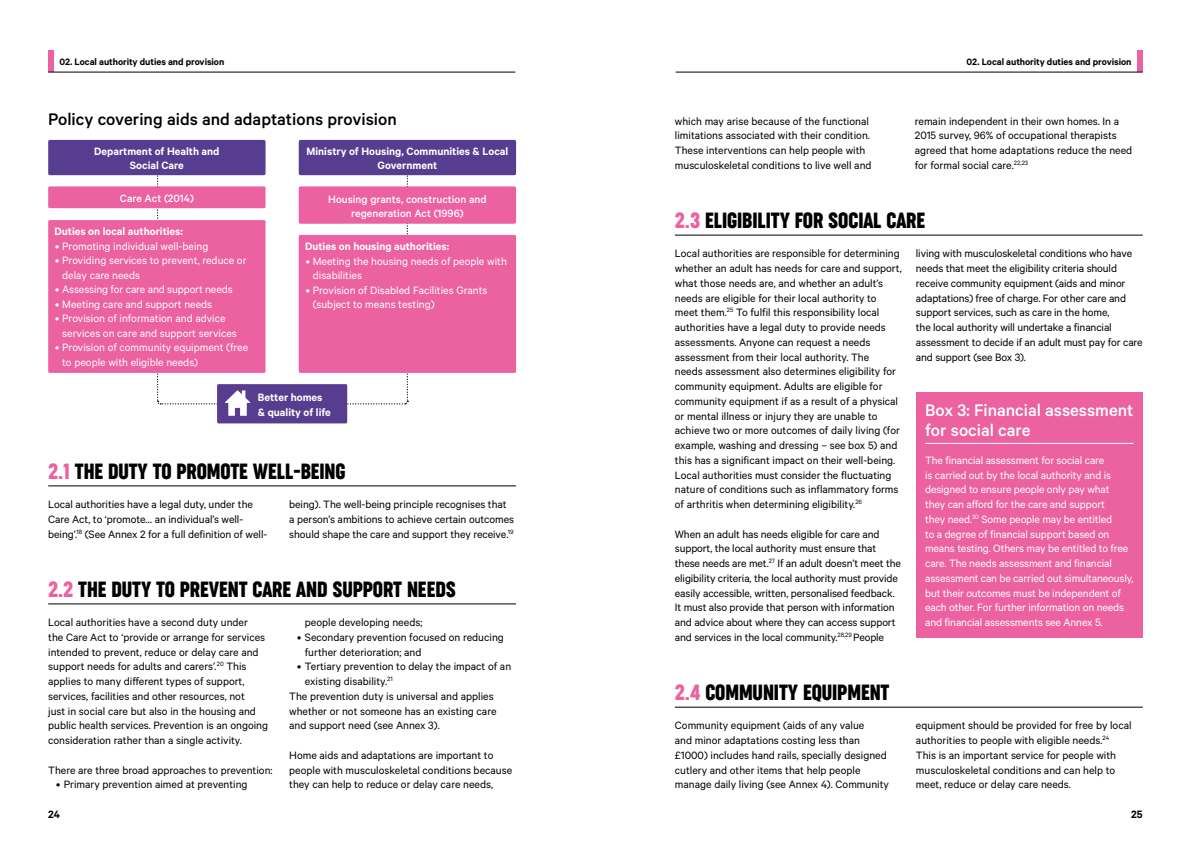
<style>
.page{position:relative;width:1191px;height:842px;background:#fff}
.page>*{position:absolute;margin:0;border:0;box-sizing:border-box;transform-origin:0 0}
.t1{font:21px "Versus Arthritis Display";letter-spacing:-.005em;color:#000}
.t2{font:500 18.9px "Calibre";color:#000}
.t3{font:500 18.9px/20px "Calibre";color:#fff}
.t4{font:12px/14.7px "Calibre";color:#000}
.t5{font:12px/14.7px "Calibre";letter-spacing:-.01em;color:#fff}
.t6{font:600 12px/13.5px "Calibre";color:#fff;text-align:center}
.t7{font:500 12px/14.5px "Calibre";color:#fff;text-align:center}
.t8{font:600 12px "Calibre";color:#000}
.t9{font:600 10.5px "Calibre";letter-spacing:-.005em;color:#000}
.s1{color:#ec619f}
</style>
<div class="page">
<div style="left:1137px;top:51px;width:5px;height:21px;background:#ec619f"></div>
<div style="left:48px;top:51px;width:6px;height:21px;background:#ec619f"></div>
<hr style="left:675px;top:72px;width:467px;height:1px;background:#000">
<hr style="left:48px;top:72px;width:467px;height:1px;background:#000">
<hr style="left:48px;top:486px;width:468px;height:1px;background:#000">
<hr style="left:675px;top:235px;width:467px;height:1px;background:#000">
<hr style="left:675px;top:707px;width:467px;height:1px;background:#000">
<hr style="left:48px;top:604px;width:468px;height:1px;background:#000">
<div style="left:916px;top:393px;width:226px;height:245px;background:#ec619f"></div>
<hr style="left:925px;top:443px;width:208px;height:1px;background:#fff">
<svg style="left:345px;top:175px;width:63px;height:230px"></svg>
<div style="left:48px;top:140px;width:217px;height:35px;background:#573d90;border-radius:2px"></div>
<div style="left:299px;top:186px;width:217px;height:38px;background:#ec619f;border-radius:2px"></div>
<div style="left:48px;top:186px;width:217px;height:22px;background:#ec619f;border-radius:2px"></div>
<div style="left:48px;top:220px;width:217px;height:153px;background:#ec619f;border-radius:2px"></div>
<div style="left:217px;top:384px;width:130px;height:39px;background:#573d90;border-radius:2px"></div>
<div style="left:299px;top:235px;width:217px;height:138px;background:#ec619f;border-radius:2px"></div>
<div style="left:299px;top:140px;width:217px;height:35px;background:#573d90;border-radius:2px"></div>
<svg style="left:157px;top:175px;width:94px;height:241px"></svg>
<p class="t9" style="left:60px;top:55px;width:166px">02. Local authority duties and provision</p>
<p class="t9" style="left:966px;top:55px;width:166px">02. Local authority duties and provision</p>
<h2 class="t2" style="left:48px;top:108px;width:350px">Policy covering aids and adaptations provision</h2>
<p class="t4" style="left:675px;top:113px;width:198px">which may arise because of the functional limitations associated with their condition.<br>These interventions can help people with musculoskeletal conditions to live well and</p>
<p class="t4" style="left:915px;top:113px;width:219px">remain independent in their own homes. In a 2015 survey, 96% of occupational therapists agreed that home adaptations reduce the need for formal social care.<sup>22,23</sup></p>
<p class="t6" style="left:94px;top:144px;width:127px">Department of Health and<br>Social Care</p>
<p class="t6" style="left:306px;top:144px;width:203px">Ministry of Housing, Communities &amp; Local<br>Government</p>
<p class="t7" style="left:120px;top:190px;width:75px">Care Act (2014)</p>
<p class="t6" style="left:55px;top:225px;width:130px">Duties on local authorities:</p>
<p class="t5" style="left:55px;top:238px;width:155px">• Promoting individual well-being</p>
<p class="t5" style="left:62px;top:253px;width:186px;text-indent:-7px">• Providing services to prevent, reduce or delay care needs</p>
<p class="t5" style="left:55px;top:282px;width:179px">• Assessing for care and support needs</p>
<p class="t5" style="left:55px;top:296px;width:159px">• Meeting care and support needs</p>
<p class="t5" style="left:62px;top:311px;width:176px;text-indent:-7px">• Provision of information and advice services on care and support services</p>
<p class="t5" style="left:62px;top:340px;width:187px;text-indent:-7px">• Provision of community equipment (free to people with eligible needs)</p>
<p class="t7" style="left:328px;top:191px;width:160px">Housing grants, construction and regeneration Act (1996)</p>
<p class="t6" style="left:305px;top:239px;width:145px">Duties on housing authorities:</p>
<p class="t5" style="left:313px;top:253px;width:196px;text-indent:-7px">• Meeting the housing needs of people with disabilities</p>
<p class="t5" style="left:313px;top:282px;width:176px;text-indent:-7px">• Provision of Disabled Facilities Grants (subject to means testing)</p>
<p class="t6" style="left:258px;top:390px;width:75px;line-height:14.5px;text-align:left">Better homes &amp; quality of life</p>
<h1 class="t1" style="left:48px;top:459px;width:298px"><span class="s1">2.1</span> THE DUTY TO PROMOTE WELL-BEING</h1>
<p class="t4" style="left:48px;top:496px;width:221px">Local authorities have a legal duty, under the<br>Care Act, to ‘promote… an individual’s well&shy;being’.<sup>18</sup> (See Annex 2 for a full definition of well-</p>
<p class="t4" style="left:289px;top:496px;width:226px">being). The well-being principle recognises that a person’s ambitions to achieve certain outcomes should shape the care and support they receive.<sup>19</sup></p>
<h1 class="t1" style="left:48px;top:577px;width:409px"><span class="s1">2.2</span> THE DUTY TO PREVENT CARE AND SUPPORT NEEDS</h1>
<p class="t4" style="left:48px;top:614px;width:221px">Local authorities have a second duty under<br>the Care Act to ‘provide or arrange for services intended to prevent, reduce or delay care and support needs for adults and carers’.<sup>20</sup> This applies to many different types of support, services, facilities and other resources, not<br>just in social care but also in the housing and public health services. Prevention is an ongoing consideration rather than a single activity.</p>
<p class="t4" style="left:48px;top:762px;width:226px">There are three broad approaches to prevention:</p>
<p class="t4" style="left:56px;top:777px;width:193px">• Primary prevention aimed at preventing</p>
<p class="t4" style="left:305px;top:614px;width:119px">people developing needs;</p>
<p class="t4" style="left:305px;top:629px;width:200px;text-indent:-8px">• Secondary prevention focused on reducing further deterioration; and</p>
<p class="t4" style="left:297px;top:659px;width:216px">• Tertiary prevention to delay the impact of an</p>
<p class="t4" style="left:305px;top:673px;width:89px">existing disability.<sup>21</sup></p>
<p class="t4" style="left:289px;top:688px;width:206px">The prevention duty is universal and applies</p>
<p class="t4" style="left:289px;top:703px;width:209px">whether or not someone has an existing care</p>
<p class="t4" style="left:289px;top:718px;width:152px">and support need (see Annex 3).</p>
<p class="t4" style="left:289px;top:747px;width:224px">Home aids and adaptations are important to people with musculoskeletal conditions because they can help to reduce or delay care needs,</p>
<h1 class="t1" style="left:675px;top:208px;width:242px"><span class="s1">2.3</span> ELIGIBILITY FOR SOCIAL CARE</h1>
<p class="t4" style="left:675px;top:246px;width:228px">Local authorities are responsible for determining whether an adult has needs for care and support, what those needs are, and whether an adult’s needs are eligible for their local authority to meet them.<sup>25</sup> To fulfil this responsibility local authorities have a legal duty to provide needs assessments. Anyone can request a needs assessment from their local authority. The<br>needs assessment also determines eligibility for community equipment. Adults are eligible for community equipment if as a result of a physical or mental illness or injury they are unable to achieve two or more outcomes of daily living (for example, washing and dressing – see box 5) and this has a significant impact on their well-being.<br>Local authorities must consider the fluctuating nature of conditions such as inflammatory forms of arthritis when determining eligibility.<sup>26</sup></p>
<p class="t4" style="left:675px;top:526px;width:227px">When an adult has needs eligible for care and support, the local authority must ensure that these needs are met.<sup>27</sup> If an adult doesn’t meet the eligibility criteria, the local authority must provide easily accessible, written, personalised feedback.<br>It must also provide that person with information and advice about where they can access support and services in the local community.<sup>28,29</sup> People</p>
<p class="t4" style="left:916px;top:246px;width:228px">living with musculoskeletal conditions who have needs that meet the eligibility criteria should receive community equipment (aids and minor adaptations) free of charge. For other care and support services, such as care in the home,<br>the local authority will undertake a financial assessment to decide if an adult must pay for care and support (see Box 3).</p>
<h2 class="t3" style="left:925px;top:400px;width:210px">Box 3: Financial assessment for social care</h2>
<p class="t5" style="left:925px;top:452px;width:210px">The financial assessment for social care<br>is carried out by the local authority and is designed to ensure people only pay what<br>they can afford for the care and support<br>they need.<sup>30</sup> Some people may be entitled<br>to a degree of financial support based on means testing. Others may be entitled to free care. The needs assessment and financial assessment can be carried out simultaneously, but their outcomes must be independent of each other. For further information on needs and financial assessments see Annex 5.</p>
<h1 class="t1" style="left:675px;top:680px;width:216px"><span class="s1">2.4</span> COMMUNITY EQUIPMENT</h1>
<p class="t4" style="left:675px;top:718px;width:215px">Community equipment (aids of any value<br>and minor adaptations costing less than £1000) includes hand rails, specially designed cutlery and other items that help people manage daily living (see Annex 4). Community</p>
<p class="t4" style="left:916px;top:718px;width:217px">equipment should be provided for free by local authorities to people with eligible needs.<sup>24<br></sup>This is an important service for people with musculoskeletal conditions and can help to meet, reduce or delay care needs.</p>
<p class="t8" style="left:48px;top:807px;width:13px">24</p>
<p class="t8" style="left:1131px;top:807px;width:13px">25</p>
</div>
